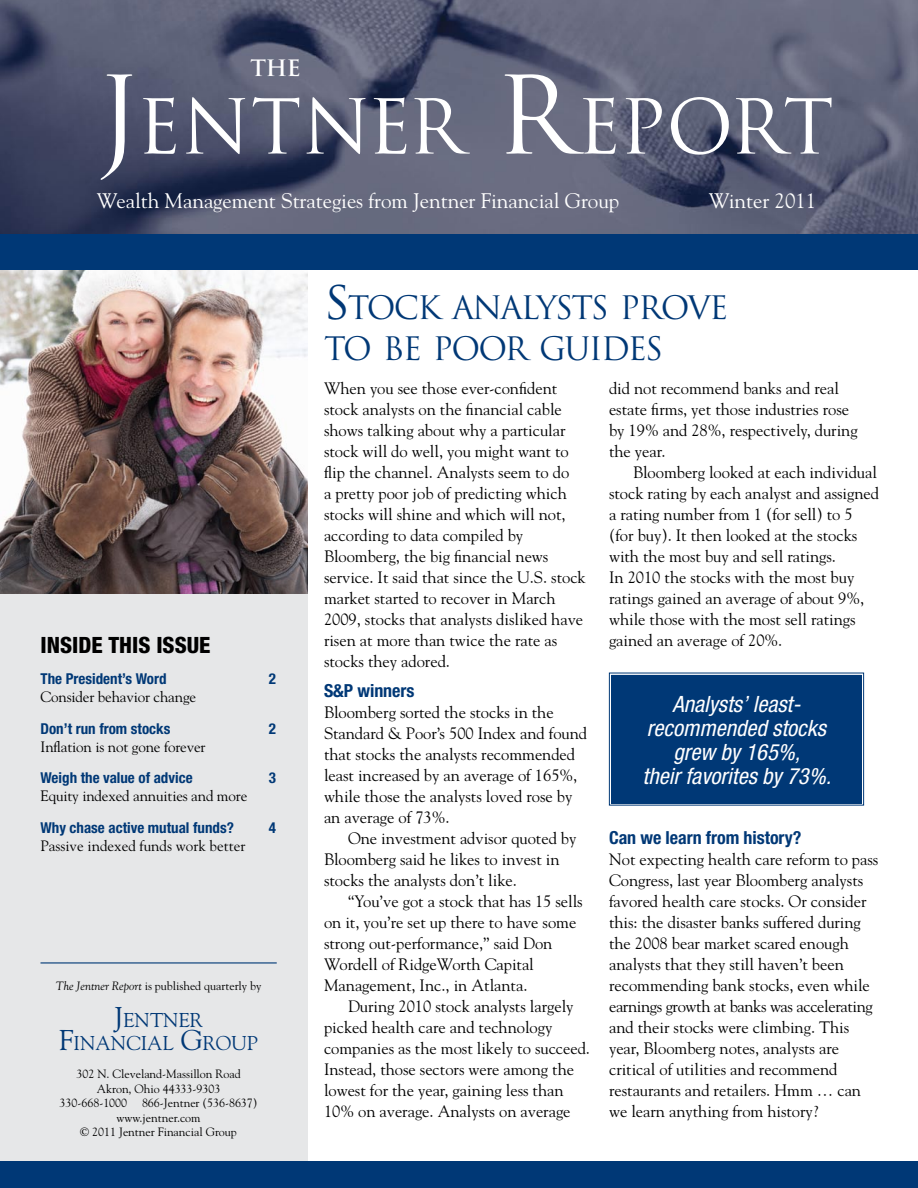
<style>
.page{position:relative;width:918px;height:1188px;background:#fff}
.page>*{position:absolute;margin:0;border:0;box-sizing:border-box;transform-origin:0 0}
.t1{font:73.5px "Trajan";letter-spacing:-.02em;color:#fff}
.t2{font:31.5px/40.5px "Trajan";letter-spacing:-.055em;color:#003876}
.t3{font:italic condensed 22.5px/24px "Helvetica Neue";color:#fff;text-align:center}
.t4{font:800 condensed 22.5px "Helvetica Neue";color:#000}
.t5{font:700 22.05px "Trajan";color:#fff}
.t6{font:21px "Goudy";letter-spacing:-.005em;color:#fff}
.t7{font:19.95px/23.2px "Goudy";letter-spacing:-.005em;color:#003876;text-align:center}
.t8{font:700 condensed 18px "Helvetica Neue";letter-spacing:-.005em;color:#003876}
.t9{font:16.5px/21px "Goudy";letter-spacing:-.005em;color:#000}
.t10{font:15px "Goudy";letter-spacing:-.01em;color:#000}
.t11{font:700 condensed 15px "Helvetica Neue";color:#003876}
.t12{font:12px/14.4px "Goudy";letter-spacing:-.005em;color:#000;text-align:center}
.s1{font-size:105px}
.s2{font-style:italic}
.s3{font-size:28.5px}
.s4{font-size:45px}
</style>
<div class="page">
<div style="left:0;top:259px;width:308px;height:929px;background:#e6e7e8"></div>
<div style="left:0;top:1161px;width:918px;height:27px;background:#003876"></div>
<img style="left:0;top:270px;width:308px;height:323px">
<img style="left:0;top:0;width:918px;height:234px">
<div style="left:0;top:234px;width:918px;height:36px;background:#003876"></div>
<hr style="left:40px;top:962px;width:237px;height:2px;background:#003876">
<div style="left:609px;top:672px;width:255px;height:134px;background:#003876"></div>
<div style="left:611px;top:675px;width:251px;height:128px;border:2px solid #003876"></div>
<h3 class="t5" style="left:251px;top:54px;width:52px">The</h3>
<h1 class="t1" style="left:97px;top:82px;width:738px"><span class="s1">J</span>ENTNER <span class="s1">R</span>EPORT</h1>
<p class="t6" style="left:97px;top:187px;width:524px">Wealth Management Strategies from Jentner Financial Group</p>
<p class="t6" style="left:709px;top:187px;width:109px">Winter 2011</p>
<h3 class="t4" style="left:40px;top:631px;width:172px">INSIDE THIS ISSUE</h3>
<p class="t11" style="left:40px;top:670px;width:128px">The President’s Word</p>
<p class="t11" style="left:269px;top:670px;width:9px">2</p>
<p class="t10" style="left:40px;top:688px;width:157px">Consider behavior change</p>
<p class="t11" style="left:40px;top:719px;width:131px">Don’t run from stocks</p>
<p class="t11" style="left:269px;top:719px;width:9px">2</p>
<p class="t10" style="left:40px;top:737px;width:167px">Inflation is not gone forever</p>
<p class="t11" style="left:40px;top:769px;width:154px">Weigh the value of advice</p>
<p class="t11" style="left:269px;top:769px;width:9px">3</p>
<p class="t10" style="left:40px;top:787px;width:208px">Equity indexed annuities and more</p>
<p class="t11" style="left:40px;top:818px;width:195px">Why chase active mutual funds?</p>
<p class="t11" style="left:269px;top:818px;width:9px">4</p>
<p class="t10" style="left:40px;top:836px;width:206px">Passive indexed funds work better</p>
<p class="t12" style="left:56px;top:979px;width:207px"><span class="s2">The Jentner Report</span> is published quarterly by</p>
<p class="t7" style="left:59px;top:1008px;width:200px"><span class="s3">J</span>ENTNER<br><span class="s3">F</span>INANCIAL <span class="s3">G</span>ROUP</p>
<p class="t12" style="left:60px;top:1067px;width:199px">302 N. Cleveland-Massillon Road<br>Akron, Ohio 44333-9303<br>330-668-1000 866-Jentner (536-8637) www.jentner.com<br>© 2011 Jentner Financial Group</p>
<h2 class="t2" style="left:324px;top:288px;width:406px"><span class="s4">S</span> TOCK ANALYSTS PROVE<br>TO BE POOR GUIDES</h2>
<p class="t9" style="left:324px;top:377px;width:263px">When you see those ever-confident stock analysts on the financial cable shows talking about why a particular stock will do well, you might want to flip the channel. Analysts seem to do<br>a pretty poor job of predicting which stocks will shine and which will not, according to data compiled by Bloomberg, the big financial news service. It said that since the U.S. stock market started to recover in March 2009, stocks that analysts disliked have risen at more than twice the rate as stocks they adored.</p>
<p class="t8" style="left:324px;top:679px;width:92px">S&amp;P winners</p>
<p class="t9" style="left:324px;top:701px;width:265px">Bloomberg sorted the stocks in the Standard &amp; Poor’s 500 Index and found that stocks the analysts recommended least increased by an average of 165%, while those the analysts loved rose by an average of 73%.</p>
<p class="t9" style="left:324px;top:827px;width:254px;text-indent:24px">One investment advisor quoted by<br>Bloomberg said he likes to invest in stocks the analysts don’t like.</p>
<p class="t9" style="left:324px;top:890px;width:260px;text-indent:24px">“You’ve got a stock that has 15 sells on it, you’re set up there to have some strong out-performance,” said Don Wordell of RidgeWorth Capital Management, Inc., in Atlanta.</p>
<p class="t9" style="left:324px;top:995px;width:268px;text-indent:24px">During 2010 stock analysts largely picked health care and technology companies as the most likely to succeed.<br>Instead, those sectors were among the lowest for the year, gaining less than 10% on average. Analysts on average</p>
<p class="t9" style="left:609px;top:377px;width:250px">did not recommend banks and real estate firms, yet those industries rose by 19% and 28%, respectively, during the year.</p>
<p class="t9" style="left:609px;top:461px;width:271px;text-indent:24px">Bloomberg looked at each individual stock rating by each analyst and assigned a rating number from 1 (for sell) to 5 (for buy). It then looked at the stocks with the most buy and sell ratings.<br>In 2010 the stocks with the most buy ratings gained an average of about 9%, while those with the most sell ratings gained an average of 20%.</p>
<h3 class="t3" style="left:643px;top:692px;width:190px">Analysts’ least&shy;recommended stocks grew by 165%,<br>their favorites by 73%.</h3>
<p class="t8" style="left:609px;top:826px;width:194px">Can we learn from history?</p>
<p class="t9" style="left:609px;top:848px;width:271px">Not expecting health care reform to pass Congress, last year Bloomberg analysts favored health care stocks. Or consider this: the disaster banks suffered during the 2008 bear market scared enough analysts that they still haven’t been recommending bank stocks, even while earnings growth at banks was accelerating and their stocks were climbing. This year, Bloomberg notes, analysts are critical of utilities and recommend restaurants and retailers. Hmm … can we learn anything from history?</p>
</div>
